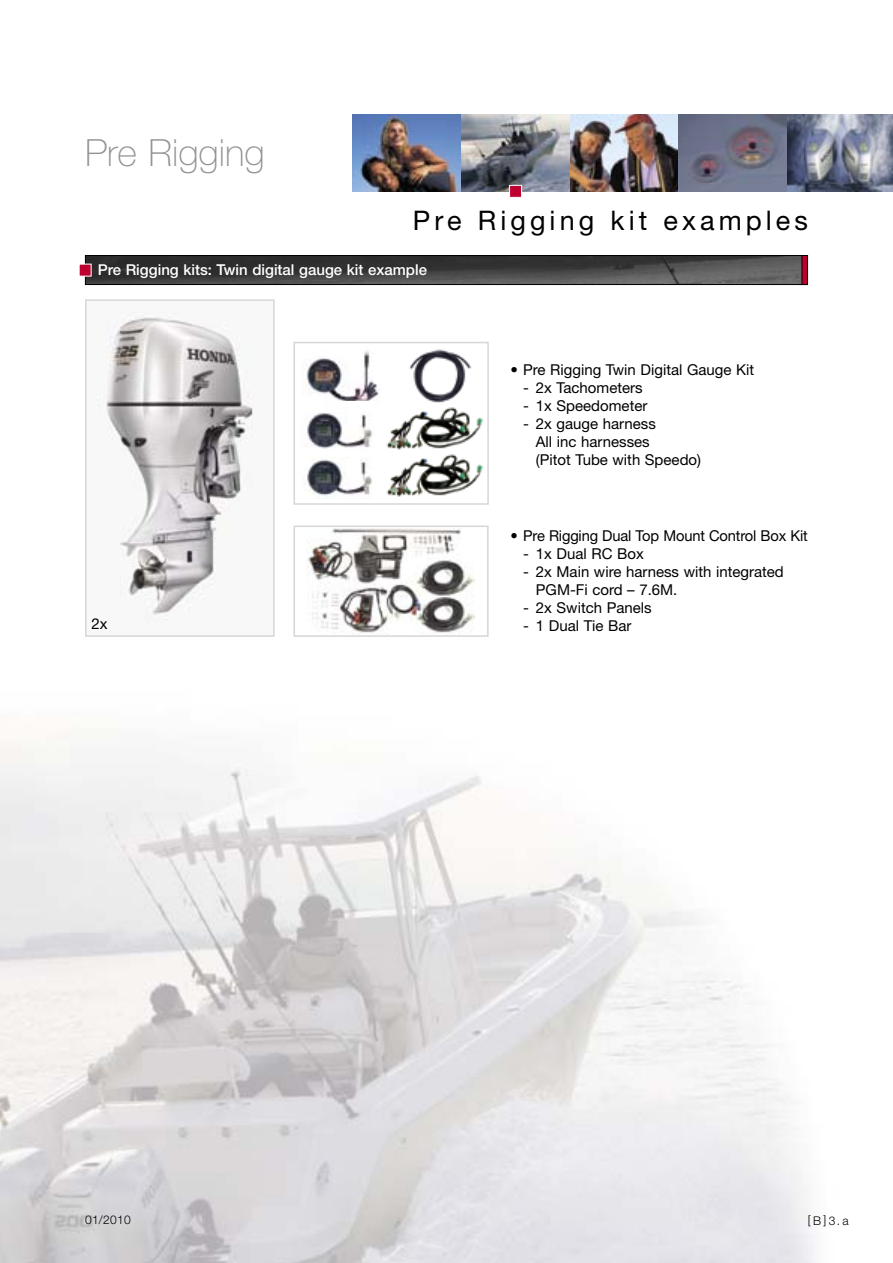
<style>
.page{position:relative;width:893px;height:1263px;background:#fff}
.page>*{position:absolute;margin:0;border:0;box-sizing:border-box;transform-origin:0 0}
.t1{font:100 37.5px "Helvetica Neue LT Std";color:#939393}
.t2{font:27px "Helvetica Neue LT Std";letter-spacing:.15em;color:#000}
.t3{font:15px/18px "Helvetica Neue LT Std";color:#000}
.t4{font:500 15px "Helvetica Neue LT Std";color:#fff}
.t5{font:300 12px "Helvetica Neue LT Std";letter-spacing:.025em;color:#000}
</style>
<div class="page">
<img style="left:0;top:728px;width:814px;height:535px">
<img style="left:353px;top:115px;width:108px;height:76px">
<img style="left:570px;top:115px;width:108px;height:76px">
<svg style="left:787px;top:115px;width:106px;height:76px;background:#7c8295"></svg>
<svg style="left:678px;top:115px;width:109px;height:76px;background:#6e7085"></svg>
<svg style="left:461px;top:115px;width:109px;height:76px;background:#83878e"></svg>
<div style="left:509px;top:185px;width:13px;height:13px;background:#be0030;border:1px solid #fff"></div>
<img style="left:87px;top:257px;width:714px;height:26px">
<div style="left:85px;top:255px;width:723px;height:30px;border:1px solid #000"></div>
<div style="left:79px;top:264px;width:13px;height:12px;background:#be0030"></div>
<div style="left:802px;top:255px;width:5px;height:30px;background:#be0030"></div>
<div style="left:801px;top:255px;width:7px;height:30px;border:1px solid #000"></div>
<div style="left:293px;top:342px;width:196px;height:163px;background:#fff;border:2px solid #d6d6d6"></div>
<img style="left:98px;top:312px;width:155px;height:308px">
<div style="left:85px;top:299px;width:190px;height:338px;border:2px solid #d6d6d6"></div>
<div style="left:293px;top:525px;width:196px;height:112px;border:2px solid #d6d6d6"></div>
<img style="left:303px;top:351px;width:77px;height:50px">
<img style="left:305px;top:412px;width:67px;height:37px">
<img style="left:307px;top:457px;width:65px;height:41px">
<img style="left:386px;top:454px;width:98px;height:43px">
<svg style="left:386px;top:407px;width:98px;height:43px"></svg>
<img style="left:409px;top:349px;width:63px;height:54px">
<img style="left:306px;top:528px;width:169px;height:105px">
<h1 class="t1" style="left:85px;top:132px;width:181px">Pre Rigging</h1>
<h2 class="t2" style="left:413px;top:204px;width:396px">Pre Rigging kit examples</h2>
<p class="t4" style="left:98px;top:261px;width:331px">Pre Rigging kits: Twin digital gauge kit example</p>
<p class="t3" style="left:91px;top:615px;width:18px">2x</p>
<p class="t3" style="left:510px;top:361px;width:245px">• Pre Rigging Twin Digital Gauge Kit</p>
<p class="t3" style="left:523px;top:379px;width:121px">- 2x Tachometers</p>
<p class="t3" style="left:523px;top:397px;width:126px">- 1x Speedometer</p>
<p class="t3" style="left:536px;top:415px;width:167px;text-indent:-13px">- 2x gauge harness<br>All inc harnesses<br>(Pitot Tube with Speedo)</p>
<p class="t3" style="left:510px;top:527px;width:299px">• Pre Rigging Dual Top Mount Control Box Kit</p>
<p class="t3" style="left:523px;top:545px;width:122px">- 1x Dual RC Box</p>
<p class="t3" style="left:536px;top:563px;width:249px;text-indent:-13px">- 2x Main wire harness with integrated<br>PGM-Fi cord – 7.6M.</p>
<p class="t3" style="left:523px;top:599px;width:130px">- 2x Switch Panels</p>
<p class="t3" style="left:523px;top:617px;width:110px">- 1 Dual Tie Bar</p>
<p class="t5" style="left:85px;top:1212px;width:47px">01/2010</p>
<p class="t5" style="left:808px;top:1213px;width:42px">[B]3.a</p>
</div>
